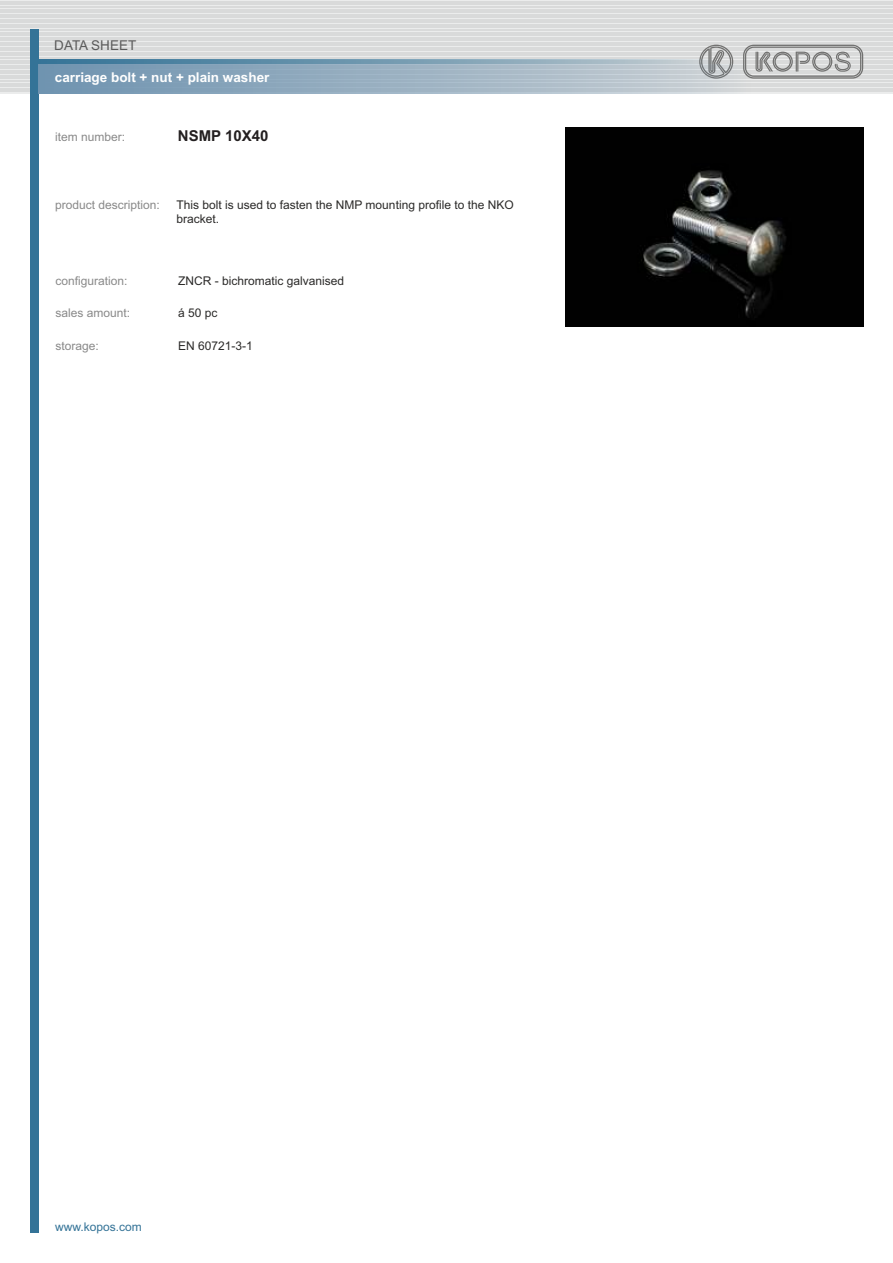
<style>
.page{position:relative;width:893px;height:1263px;background:#fff}
.page>*{position:absolute;margin:0;border:0;box-sizing:border-box;transform-origin:0 0}
.t1{font:700 15px "Arial";color:#231f20}
.t2{font:700 13.5px "Arial";color:#fefefe}
.t3{font:13.5px "Arial";color:#5b5b5b}
.t4{font:12px/13.4px "Arial";color:#2b2a29}
.t5{font:12px "Arial";color:#898989}
.t6{font:12px "Arial";color:#347397}
</style>
<div class="page">
<div style="left:0;top:0;width:893px;height:94px;background:linear-gradient(to right,#e1e2e2,#dfe0e0)"></div>
<hr style="left:0;top:1px;width:893px;height:2px;background:#d9dada">
<hr style="left:0;top:4px;width:893px;height:1px;background:#d9dada">
<hr style="left:0;top:6px;width:893px;height:2px;background:#d9dada">
<hr style="left:0;top:9px;width:893px;height:1px;background:#d9dada">
<hr style="left:0;top:11px;width:893px;height:2px;background:#d9dada">
<hr style="left:0;top:14px;width:893px;height:1px;background:#d9dada">
<hr style="left:0;top:17px;width:893px;height:1px;background:#d9dada">
<hr style="left:0;top:19px;width:893px;height:1px;background:#d9dada">
<hr style="left:0;top:22px;width:893px;height:1px;background:#d9dada">
<hr style="left:0;top:24px;width:893px;height:2px;background:#d9dada">
<hr style="left:0;top:27px;width:893px;height:1px;background:#d9dada">
<hr style="left:0;top:29px;width:893px;height:2px;background:#d9dada">
<hr style="left:0;top:32px;width:893px;height:1px;background:#d9dada">
<hr style="left:0;top:34px;width:893px;height:2px;background:#d9dada">
<hr style="left:0;top:37px;width:893px;height:1px;background:#d9dada">
<hr style="left:0;top:40px;width:893px;height:1px;background:#d9dada">
<hr style="left:0;top:42px;width:893px;height:1px;background:#d9dada">
<hr style="left:0;top:45px;width:893px;height:1px;background:#d9dada">
<hr style="left:0;top:47px;width:893px;height:1px;background:#d9dada">
<hr style="left:0;top:50px;width:893px;height:1px;background:#d9dada">
<hr style="left:0;top:52px;width:893px;height:2px;background:#d9dada">
<hr style="left:0;top:55px;width:893px;height:1px;background:#d9dada">
<hr style="left:0;top:57px;width:893px;height:2px;background:#d9dada">
<hr style="left:0;top:60px;width:893px;height:1px;background:#d9dada">
<hr style="left:0;top:63px;width:893px;height:1px;background:#d9dada">
<hr style="left:0;top:65px;width:893px;height:1px;background:#d9dada">
<hr style="left:0;top:68px;width:893px;height:1px;background:#d9dada">
<hr style="left:0;top:70px;width:893px;height:1px;background:#d9dada">
<hr style="left:0;top:73px;width:893px;height:1px;background:#d9dada">
<hr style="left:0;top:75px;width:893px;height:2px;background:#d9dada">
<hr style="left:0;top:78px;width:893px;height:1px;background:#d9dada">
<hr style="left:0;top:80px;width:893px;height:2px;background:#d9dada">
<hr style="left:0;top:83px;width:893px;height:1px;background:#d9dada">
<hr style="left:0;top:85px;width:893px;height:2px;background:#d9dada">
<hr style="left:0;top:88px;width:893px;height:1px;background:#d9dada">
<hr style="left:0;top:91px;width:893px;height:1px;background:#d9dada">
<svg style="left:743px;top:45px;width:120px;height:15px"></svg>
<svg style="left:699px;top:45px;width:34px;height:15px"></svg>
<div style="left:30px;top:30px;width:8px;height:1203px;background:#347397"></div>
<svg style="left:38px;top:60px;width:825px;height:4px;background:#82a1b2"></svg>
<svg style="left:38px;top:64px;width:825px;height:30px;background:#a3b6c4"></svg>
<img style="left:566px;top:128px;width:297px;height:198px">
<p class="t3" style="left:54px;top:40px;width:84px">DATA SHEET</p>
<p class="t2" style="left:55px;top:73px;width:216px">carriage bolt + nut + plain washer</p>
<p class="t5" style="left:55px;top:132px;width:72px">item number:</p>
<p class="t1" style="left:178px;top:130px;width:92px">NSMP 10X40</p>
<p class="t5" style="left:55px;top:201px;width:106px">product description:</p>
<p class="t4" style="left:176px;top:199px;width:339px">This bolt is used to fasten the NMP mounting profile to the NKO bracket.</p>
<p class="t5" style="left:55px;top:276px;width:74px">configuration:</p>
<p class="t4" style="left:178px;top:275px;width:168px">ZNCR - bichromatic galvanised</p>
<p class="t5" style="left:55px;top:309px;width:76px">sales amount:</p>
<p class="t4" style="left:178px;top:308px;width:41px">á 50 pc</p>
<p class="t5" style="left:55px;top:341px;width:45px">storage:</p>
<p class="t4" style="left:178px;top:340px;width:76px">EN 60721-3-1</p>
<p class="t6" style="left:55px;top:1222px;width:88px">www.kopos.com</p>
</div>
